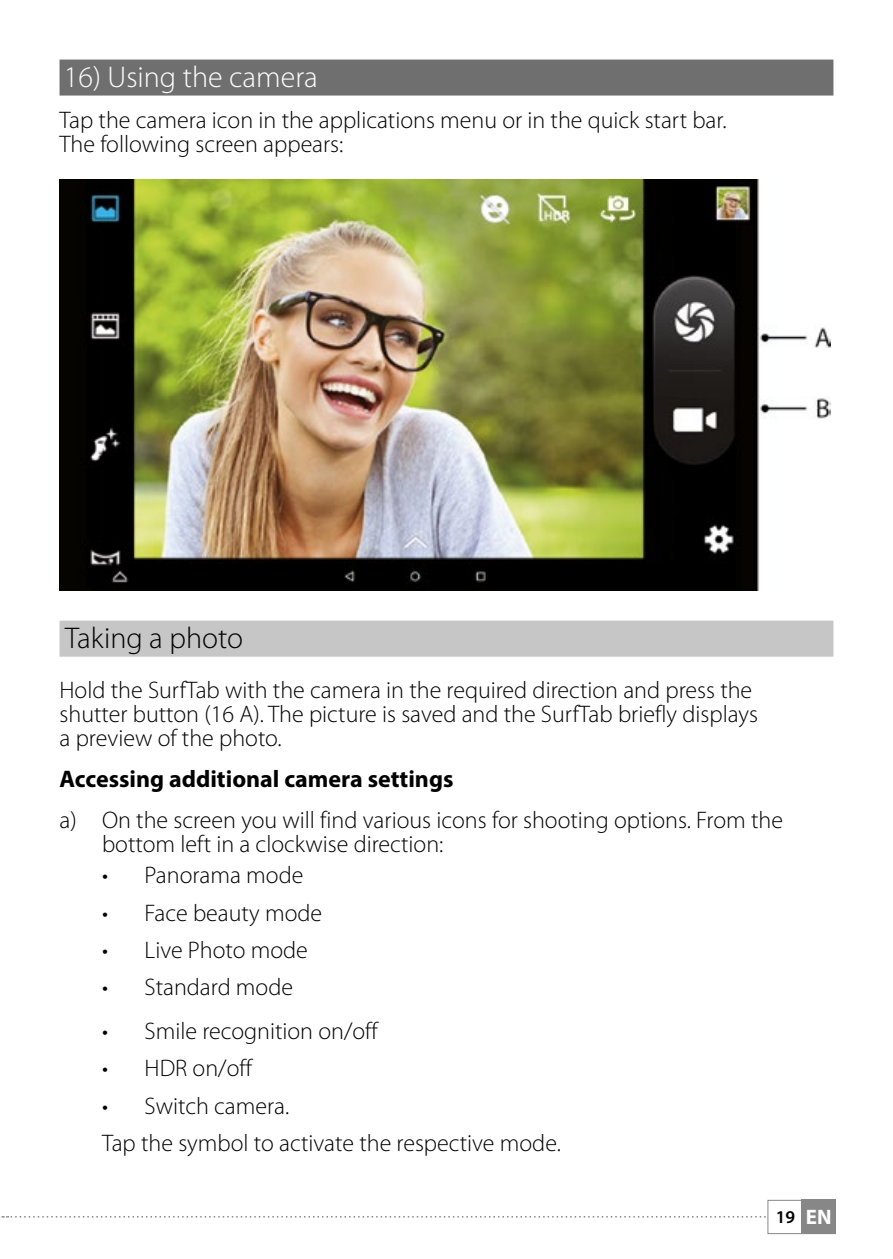
<style>
.page{position:relative;width:893px;height:1259px;background:#fff}
.page>*{position:absolute;margin:0;border:0;box-sizing:border-box;transform-origin:0 0}
.t1{font:300 30px "Myriad Pro";color:#fff}
.t2{font:300 30px "Myriad Pro";color:#000}
.t3{font:300 24px/24px "Myriad Pro";color:#000}
.t4{font:700 24px "Myriad Pro";color:#000}
.t5{font:600 18px "Myriad Pro";color:#000}
.s1{font-weight:700;font-size:21px;color:#fff}
</style>
<div class="page">
<div style="left:801px;top:1200px;width:35px;height:34px;background:#878787"></div>
<div style="left:767px;top:1200px;width:69px;height:34px;border:1px solid #878787"></div>
<svg style="left:1px;top:1216px;width:765px;height:1px"></svg>
<div style="left:60px;top:60px;width:773px;height:36px;background:#706f6f"></div>
<div style="left:60px;top:620px;width:773px;height:36px;background:#c6c6c6"></div>
<img style="left:60px;top:180px;width:771px;height:410px">
<p class="t1" style="left:64px;top:61px;width:256px">16) Using the camera</p>
<p class="t3" style="left:60px;top:108px;width:669px">Tap the camera icon in the applications menu or in the quick start bar.<br>The following screen appears:</p>
<p class="t2" style="left:65px;top:621px;width:180px">Taking a photo</p>
<p class="t3" style="left:60px;top:678px;width:700px">Hold the SurfTab with the camera in the required direction and press the shutter button (16 A). The picture is saved and the SurfTab briefly displays a preview of the photo.</p>
<p class="t4" style="left:60px;top:763px;width:395px">Accessing additional camera settings</p>
<p class="t3" style="left:102px;top:808px;width:682px;text-indent:-43px">a) On the screen you will find various icons for shooting options. From the bottom left in a clockwise direction:</p>
<p class="t3" style="left:102px;top:863px;width:203px">• Panorama mode</p>
<p class="t3" style="left:102px;top:901px;width:222px">• Face beauty mode</p>
<p class="t3" style="left:102px;top:938px;width:207px">• Live Photo mode</p>
<p class="t3" style="left:102px;top:976px;width:193px">• Standard mode</p>
<p class="t3" style="left:102px;top:1019px;width:277px">• Smile recognition on/off</p>
<p class="t3" style="left:102px;top:1056px;width:151px">• HDR on/off</p>
<p class="t3" style="left:102px;top:1087px;width:460px;line-height:37.5px">• Switch camera.<br>Tap the symbol to activate the respective mode.</p>
<p class="t5" style="left:776px;top:1205px;width:57px">19 <span class="s1">EN</span></p>
</div>
